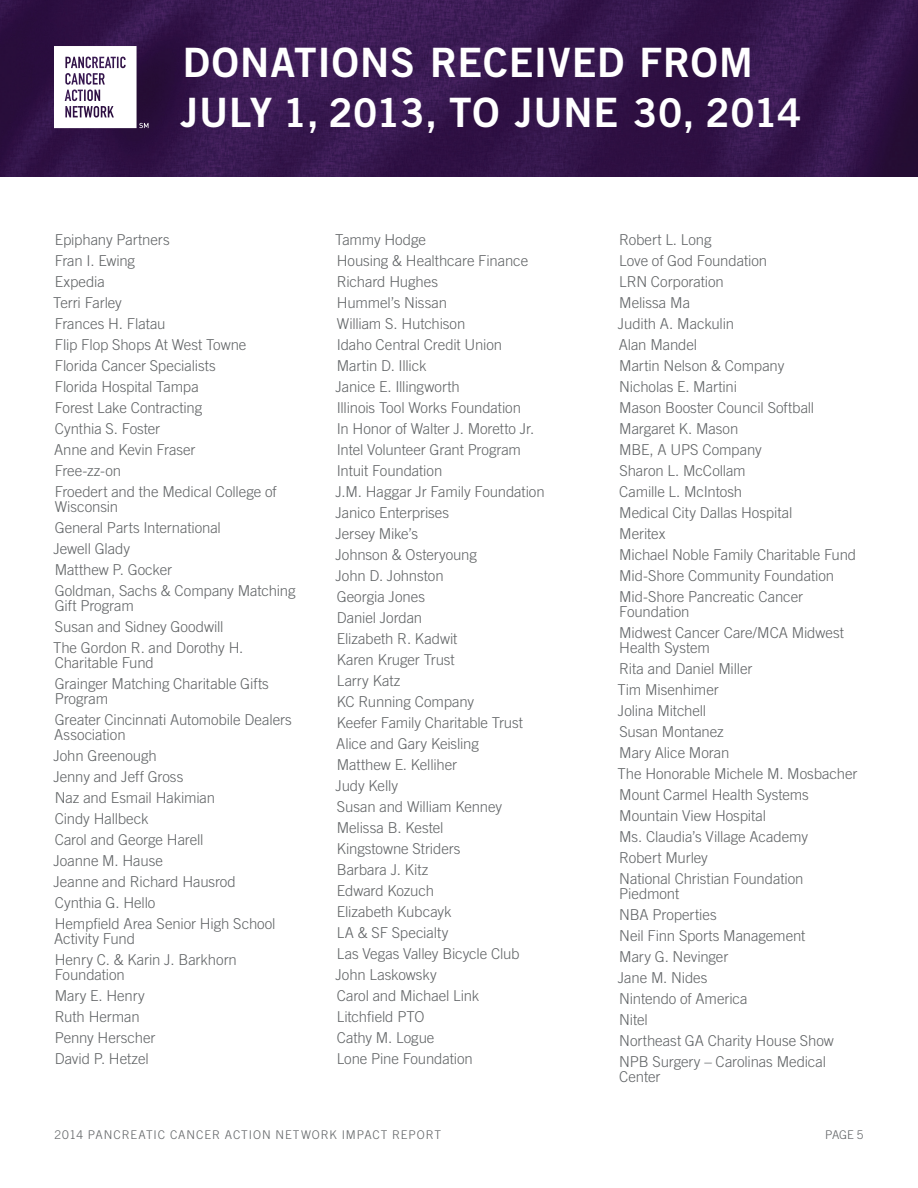
<style>
.page{position:relative;width:918px;height:1188px;background:#fff}
.page>*{position:absolute;margin:0;border:0;box-sizing:border-box;transform-origin:0 0}
.t1{font:40.5px "Trade Gothic LT Std Bd 2";letter-spacing:.02em;color:#fff}
.t2{font:39.75px "Trade Gothic LT Std Bd 2";color:#fff}
.t3{font:300 15px/21px "Trade Gothic LT Std";letter-spacing:-.005em;color:#616466}
.t4{font:300 12px "Trade Gothic LT Std";letter-spacing:.075em;color:#616466}
.s1{font-size:40.5px}
</style>
<div class="page">
<img style="left:0;top:0;width:918px;height:177px">
<svg style="left:54px;top:46px;width:94px;height:82px"></svg>
<h1 class="t1" style="left:183px;top:38px;width:572px">DONATIONS RECEIVED FROM</h1>
<h2 class="t2" style="left:181px;top:88px;width:622px"><span class="s1">JULY</span> 1, 2013, <span class="s1">TO JUNE</span> 30, 2014</h2>
<p class="t3" style="left:53px;top:229px;width:225px">Epiphany Partners<br>Fran I. Ewing<br>Expedia<br>Terri Farley<br>Frances H. Flatau<br>Flip Flop Shops At West Towne<br>Florida Cancer Specialists<br>Florida Hospital Tampa<br>Forest Lake Contracting<br>Cynthia S. Foster<br>Anne and Kevin Fraser<br>Free-zz-on<br>Froedert and the Medical College of</p>
<p class="t3" style="left:53px;top:496px;width:244px">Wisconsin<br>General Parts International<br>Jewell Glady<br>Matthew P. Gocker<br>Goldman, Sachs &amp; Company Matching</p>
<p class="t3" style="left:53px;top:595px;width:192px">Gift Program<br>Susan and Sidney Goodwill<br>The Gordon R. and Dorothy H.</p>
<p class="t3" style="left:55px;top:652px;width:216px">Charitable Fund<br>Grainger Matching Charitable Gifts</p>
<p class="t3" style="left:55px;top:688px;width:239px">Program<br>Greater Cincinnati Automobile Dealers</p>
<p class="t3" style="left:53px;top:724px;width:224px">Association<br>John Greenough<br>Jenny and Jeff Gross<br>Naz and Esmail Hakimian<br>Cindy Hallbeck<br>Carol and George Harell<br>Joanne M. Hause<br>Jeanne and Richard Hausrod<br>Cynthia G. Hello<br>Hempfield Area Senior High School</p>
<p class="t3" style="left:54px;top:928px;width:184px">Activity Fund<br>Henry C. &amp; Karin J. Barkhorn</p>
<p class="t3" style="left:55px;top:964px;width:102px">Foundation<br>Mary E. Henry<br>Ruth Herman<br>Penny Herscher<br>David P. Hetzel</p>
<p class="t3" style="left:335px;top:229px;width:211px">Tammy Hodge<br>Housing &amp; Healthcare Finance<br>Richard Hughes<br>Hummel’s Nissan<br>William S. Hutchison<br>Idaho Central Credit Union<br>Martin D. Illick<br>Janice E. Illingworth<br>Illinois Tool Works Foundation<br>In Honor of Walter J. Moretto Jr.<br>Intel Volunteer Grant Program<br>Intuit Foundation<br>J.M. Haggar Jr Family Foundation<br>Janico Enterprises<br>Jersey Mike’s<br>Johnson &amp; Osteryoung<br>John D. Johnston<br>Georgia Jones<br>Daniel Jordan<br>Elizabeth R. Kadwit<br>Karen Kruger Trust<br>Larry Katz<br>KC Running Company<br>Keefer Family Charitable Trust<br>Alice and Gary Keisling<br>Matthew E. Kelliher<br>Judy Kelly<br>Susan and William Kenney<br>Melissa B. Kestel<br>Kingstowne Striders<br>Barbara J. Kitz<br>Edward Kozuch<br>Elizabeth Kubcayk<br>LA &amp; SF Specialty<br>Las Vegas Valley Bicycle Club<br>John Laskowsky<br>Carol and Michael Link<br>Litchfield PTO<br>Cathy M. Logue<br>Lone Pine Foundation</p>
<p class="t3" style="left:618px;top:229px;width:240px">Robert L. Long<br>Love of God Foundation<br>LRN Corporation<br>Melissa Ma<br>Judith A. Mackulin<br>Alan Mandel<br>Martin Nelson &amp; Company<br>Nicholas E. Martini<br>Mason Booster Council Softball<br>Margaret K. Mason<br>MBE, A UPS Company<br>Sharon L. McCollam<br>Camille L. McIntosh<br>Medical City Dallas Hospital<br>Meritex<br>Michael Noble Family Charitable Fund<br>Mid-Shore Community Foundation<br>Mid-Shore Pancreatic Cancer</p>
<p class="t3" style="left:619px;top:601px;width:226px">Foundation<br>Midwest Cancer Care/MCA Midwest</p>
<p class="t3" style="left:618px;top:637px;width:241px">Health System<br>Rita and Daniel Miller<br>Tim Misenhimer<br>Jolina Mitchell<br>Susan Montanez<br>Mary Alice Moran<br>The Honorable Michele M. Mosbacher<br>Mount Carmel Health Systems<br>Mountain View Hospital<br>Ms. Claudia’s Village Academy<br>Robert Murley<br>National Christian Foundation</p>
<p class="t3" style="left:618px;top:883px;width:218px">Piedmont<br>NBA Properties<br>Neil Finn Sports Management<br>Mary G. Nevinger<br>Jane M. Nides<br>Nintendo of America<br>Nitel<br>Northeast GA Charity House Show<br>NPB Surgery – Carolinas Medical</p>
<p class="t3" style="left:619px;top:1066px;width:43px">Center</p>
<p class="t4" style="left:54px;top:1128px;width:388px">2014 PANCREATIC CANCER ACTION NETWORK IMPACT REPORT</p>
<p class="t4" style="left:825px;top:1128px;width:40px">PAGE 5</p>
</div>
